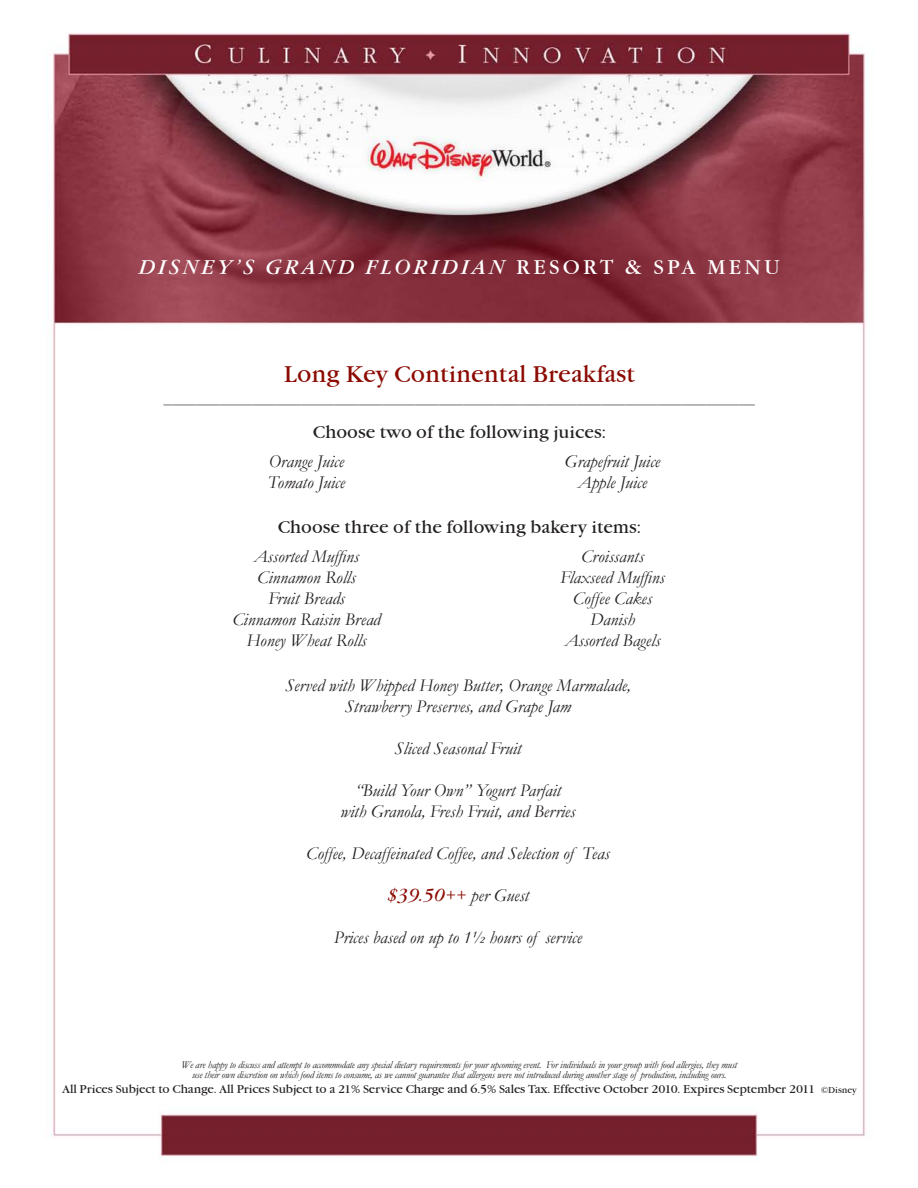
<style>
.page{position:relative;width:918px;height:1188px;background:#fff}
.page>*{position:absolute;margin:0;border:0;box-sizing:border-box;transform-origin:0 0}
.t1{font:24px "Garamond ITCT Book";color:#8b0a02}
.t2{font:italic 21px "Garamond ITCT Book";letter-spacing:.15em;color:#fff}
.t3{font:italic 18px "Garamond";color:#231f20}
.t4{font:18px "Goudy Old Style T";color:#231f20}
.t5{font:18px "Garamond ITCT Book";color:#231f20}
.t6{font:italic 18px "Garamond ITCT Book";color:#8b0a02}
.t7{font:12px "Garamond ITCT Book";letter-spacing:-.01em;color:#231f20}
.t8{font:italic 10.5px/10.5px "Garamond";letter-spacing:-.02em;color:#231f20;text-align:center}
.s1{font-style:normal}
.s2{font-family:"Garamond";color:#231f20}
.s3{font-size:9px}
</style>
<div class="page">
<img style="left:50px;top:32px;width:815px;height:1128px">
<p class="t2" style="left:139px;top:255px;width:643px">DISNEY’S GRAND FLORIDIAN <span class="s1">RESORT &amp; SPA MENU</span></p>
<p class="t1" style="left:284px;top:361px;width:353px">Long Key Continental Breakfast</p>
<p class="t4" style="left:163px;top:388px;width:594px">_________________________________________________________________________</p>
<p class="t5" style="left:313px;top:422px;width:294px">Choose two of the following juices:</p>
<p class="t3" style="left:269px;top:449px;width:77px">Orange Juice</p>
<p class="t3" style="left:268px;top:470px;width:79px">Tomato Juice</p>
<p class="t3" style="left:565px;top:449px;width:97px">Grapefruit Juice</p>
<p class="t3" style="left:578px;top:470px;width:71px">Apple Juice</p>
<p class="t5" style="left:278px;top:517px;width:365px">Choose three of the following bakery items:</p>
<p class="t3" style="left:254px;top:544px;width:107px">Assorted Muffins</p>
<p class="t3" style="left:257px;top:565px;width:100px">Cinnamon Rolls</p>
<p class="t3" style="left:268px;top:586px;width:78px">Fruit Breads</p>
<p class="t3" style="left:232px;top:607px;width:150px">Cinnamon Raisin Bread</p>
<p class="t3" style="left:246px;top:628px;width:122px">Honey Wheat Rolls</p>
<p class="t3" style="left:581px;top:544px;width:64px">Croissants</p>
<p class="t3" style="left:560px;top:565px;width:106px">Flaxseed Muffins</p>
<p class="t3" style="left:573px;top:586px;width:81px">Coffee Cakes</p>
<p class="t3" style="left:590px;top:607px;width:47px">Danish</p>
<p class="t3" style="left:565px;top:628px;width:97px">Assorted Bagels</p>
<p class="t3" style="left:285px;top:673px;width:347px">Served with Whipped Honey Butter, Orange Marmalade,</p>
<p class="t3" style="left:345px;top:694px;width:228px">Strawberry Preserves, and Grape Jam</p>
<p class="t3" style="left:395px;top:736px;width:128px">Sliced Seasonal Fruit</p>
<p class="t3" style="left:355px;top:778px;width:208px">“Build Your Own” Yogurt Parfait</p>
<p class="t3" style="left:341px;top:799px;width:236px">with Granola, Fresh Fruit, and Berries</p>
<p class="t3" style="left:306px;top:841px;width:305px">Coffee, Decaffeinated Coffee, and Selection of Teas</p>
<p class="t6" style="left:387px;top:884px;width:144px">$39.50++ <span class="s2">per Guest</span></p>
<p class="t3" style="left:334px;top:925px;width:250px">Prices based on up to 1½ hours of service</p>
<p class="t8" style="left:182px;top:1059px;width:557px">We are happy to discuss and attempt to accommodate any special dietary requirements for your upcoming event. For individuals in your group with food allergies, they must use their own discretion on which food items to consume, as we cannot guarantee that allergens were not introduced during another stage of production, including ours.</p>
<p class="t7" style="left:62px;top:1082px;width:796px">All Prices Subject to Change. All Prices Subject to a 21% Service Charge and 6.5% Sales Tax. Effective October 2010. Expires September 2011 <span class="s3">©Disney</span></p>
</div>
